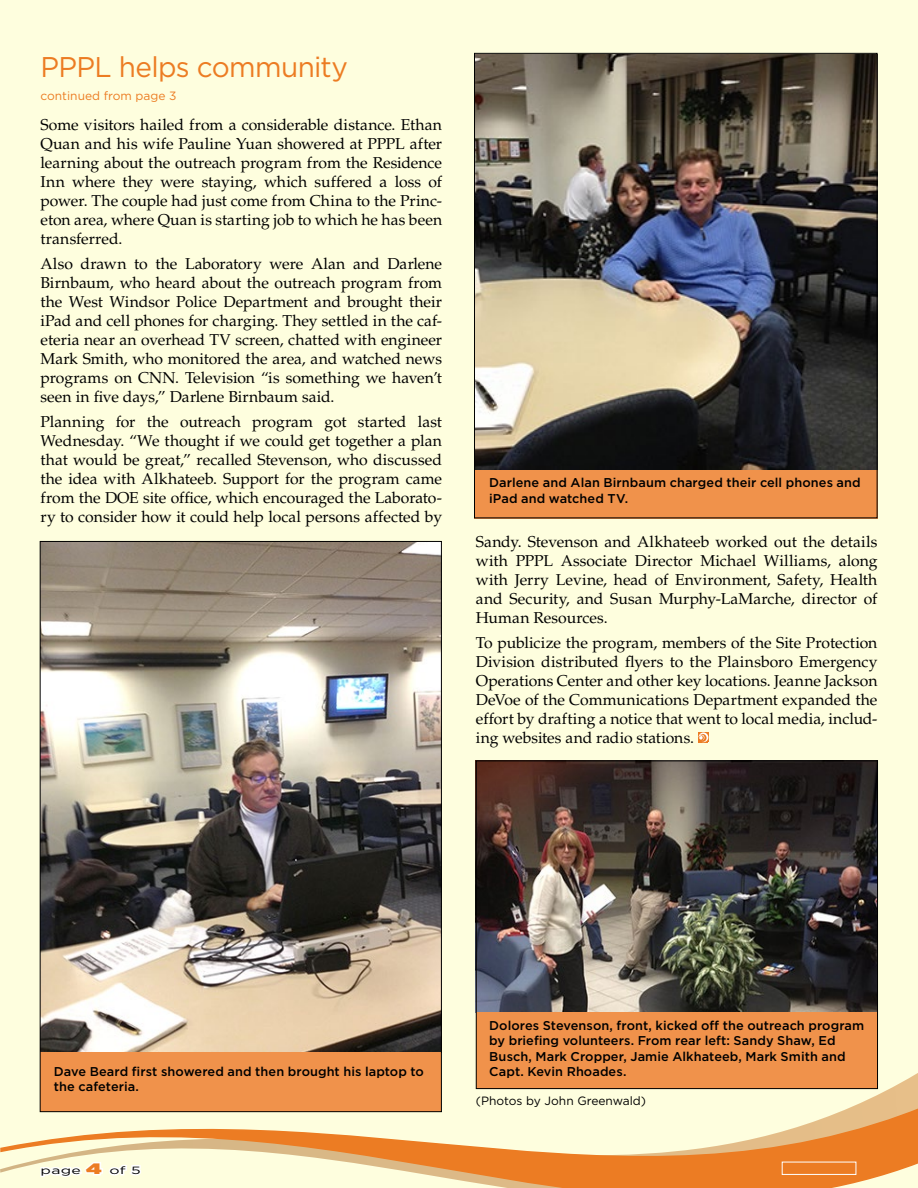
<style>
.page{position:relative;width:918px;height:1188px;background:#fefede}
.page>*{position:absolute;margin:0;border:0;box-sizing:border-box;transform-origin:0 0}
.t1{font:28.5px "Gotham";letter-spacing:-.025em;color:#ec7c23}
.t2{font:15.75px/18.9px "Palatino LT Std";color:#000;text-align:justify}
.t3{font:500 12.75px/15.3px "Gotham";letter-spacing:.005em;color:#000}
.t4{font:12px "Gotham";color:#000}
.t5{font:12px "Gotham";color:#ec7c23}
.t6{font:10.5px "Gotham";letter-spacing:.02em;color:#000;scale:1.5 1}
.s1{font-weight:900;font-size:15px;color:#ec7c23}
</style>
<div class="page">
<svg style="left:0;top:1078px;width:918px;height:110px"></svg>
<div style="left:782px;top:1162px;width:74px;height:13px;border:1px solid #fff"></div>
<img style="left:42px;top:543px;width:398px;height:509px">
<img style="left:478px;top:763px;width:398px;height:249px">
<img style="left:476px;top:55px;width:400px;height:415px">
<svg style="left:698px;top:732px;width:11px;height:11px"></svg>
<svg style="left:699px;top:732px;width:9px;height:10px"></svg>
<div style="left:474px;top:470px;width:404px;height:48px;background:#f0924b"></div>
<div style="left:476px;top:1012px;width:402px;height:77px;background:#f0924b"></div>
<div style="left:41px;top:1052px;width:400px;height:60px;background:#f0924b"></div>
<div style="left:476px;top:761px;width:402px;height:328px;border:1px solid #000"></div>
<h1 class="t1" style="left:40px;top:48px;width:309px">PPPL helps community</h1>
<p class="t5" style="left:40px;top:88px;width:137px">continued from page 3</p>
<p class="t2" style="left:40px;top:116px;width:403px">Some visitors hailed from a considerable distance. Ethan Quan and his wife Pauline Yuan showered at PPPL after learning about the outreach program from the Residence Inn where they were staying, which suffered a loss of power. The couple had just come from China to the Princ&shy;eton area, where Quan is starting job to which he has been transferred.</p>
<p class="t2" style="left:40px;top:255px;width:403px">Also drawn to the Laboratory were Alan and Darlene Birnbaum, who heard about the outreach program from the West Windsor Police Department and brought their iPad and cell phones for charging. They settled in the caf&shy;eteria near an overhead TV screen, chatted with engineer Mark Smith, who monitored the area, and watched news programs on CNN. Television “is something we haven’t seen in five days,” Darlene Birnbaum said.</p>
<p class="t2" style="left:40px;top:413px;width:403px">Planning for the outreach program got started last Wednesday. “We thought if we could get together a plan that would be great,” recalled Stevenson, who discussed the idea with Alkhateeb. Support for the program came from the DOE site office, which encouraged the Laborato&shy;ry to consider how it could help local persons affected by</p>
<p class="t3" style="left:489px;top:475px;width:373px">Darlene and Alan Birnbaum charged their cell phones and iPad and watched TV.</p>
<p class="t2" style="left:476px;top:533px;width:403px">Sandy. Stevenson and Alkhateeb worked out the details with PPPL Associate Director Michael Williams, along with Jerry Levine, head of Environment, Safety, Health and Security, and Susan Murphy-LaMarche, director of Human Resources.</p>
<p class="t2" style="left:476px;top:634px;width:403px">To publicize the program, members of the Site Protection Division distributed flyers to the Plainsboro Emergency Operations Center and other key locations. Jeanne Jackson DeVoe of the Communications Department expanded the effort by drafting a notice that went to local media, includ&shy;ing websites and radio stations.</p>
<p class="t3" style="left:489px;top:1018px;width:377px">Dolores Stevenson, front, kicked off the outreach program by briefing volunteers. From rear left: Sandy Shaw, Ed<br>Busch, Mark Cropper, Jamie Alkhateeb, Mark Smith and</p>
<p class="t3" style="left:54px;top:1064px;width:372px">Dave Beard first showered and then brought his laptop to</p>
<p class="t3" style="left:489px;top:1064px;width:139px">Capt. Kevin Rhoades.</p>
<p class="t3" style="left:54px;top:1079px;width:86px">the cafeteria.</p>
<p class="t4" style="left:476px;top:1093px;width:172px">(Photos by John Greenwald)</p>
<p class="t6" style="left:41px;top:1164px;width:68px">page <span class="s1">4</span> of 5</p>
</div>
